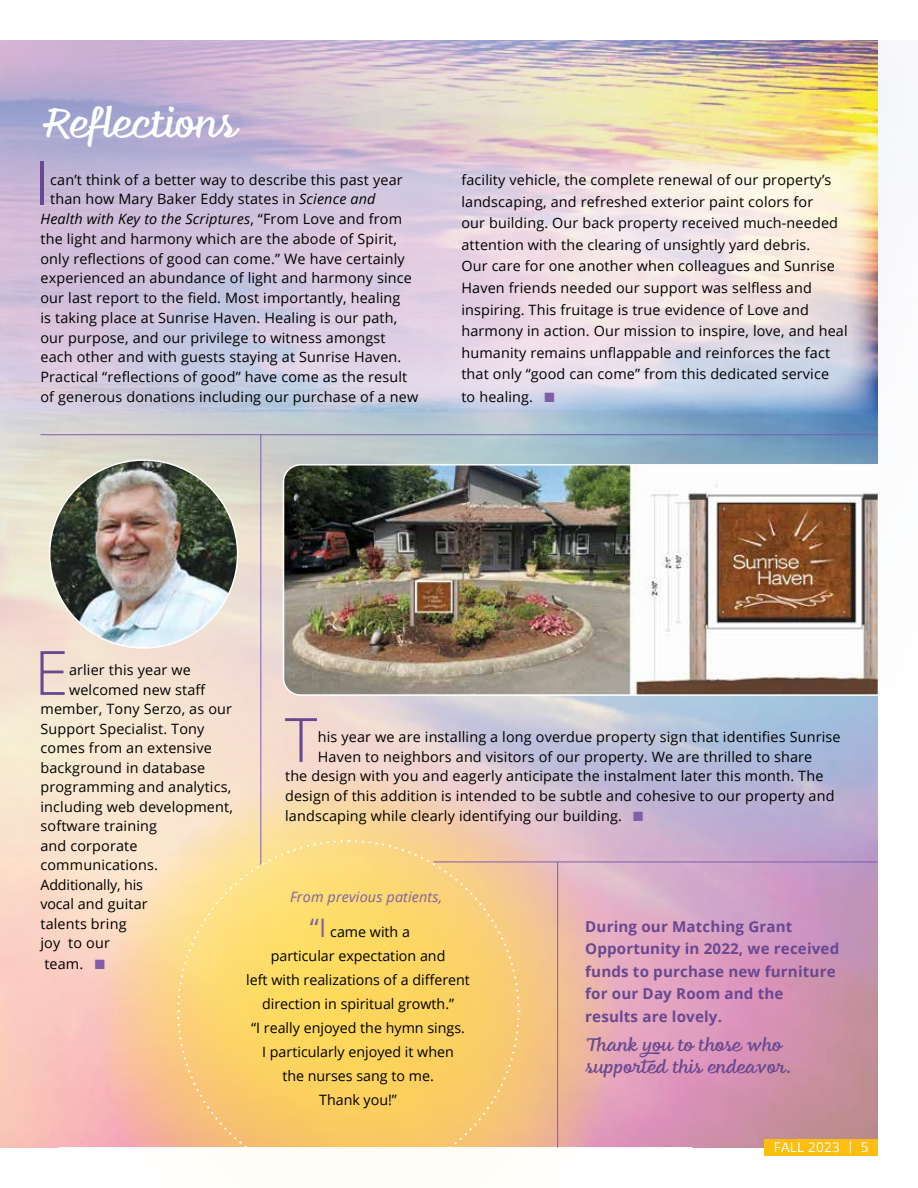
<style>
.page{position:relative;width:918px;height:1188px;background:#fff}
.page>*{position:absolute;margin:0;border:0;box-sizing:border-box;transform-origin:0 0}
.t1{font:300 61.2px "Open Sans";color:#684891}
.t2{font:40.5px "Feltro";color:#fff}
.t3{font:18px/22.5px "Feltro";letter-spacing:.01em;color:#684891}
.t4{font:700 15px/22.5px "Open Sans";letter-spacing:.01em;color:#684891}
.t5{font:14.25px/21.8px "Open Sans";letter-spacing:.01em;color:#000}
.t6{font:italic 14.25px "Open Sans";letter-spacing:.01em;color:#000}
.t7{font:italic 14.25px "Open Sans";letter-spacing:.01em;color:#805fa8}
.t8{font:14.25px "Open Sans";letter-spacing:-.01em;color:#000}
.t9{font:13.5px "Open Sans";letter-spacing:.02em;color:#fff}
.s1{font-style:italic}
.s2{font-style:normal}
.s3{color:#805fa8}
.s4{font-size:25.5px;color:#805fa8}
.s5{font-size:12px}
</style>
<div class="page">
<svg style="left:97px;top:771px;width:521px;height:377px;background:#f1c9b2"></svg>
<img style="left:0;top:40px;width:878px;height:580px">
<svg style="left:4px;top:153px;width:872px;height:262px;background:#dacfde"></svg>
<div style="left:764px;top:1139px;width:114px;height:17px;background:#febe10"></div>
<img style="left:282px;top:463px;width:596px;height:234px">
<hr style="left:40px;top:434px;width:838px;height:1px;background:#7d5dad">
<hr style="left:434px;top:862px;width:444px;height:1px;background:#7d5dad">
<hr style="left:260px;top:434px;width:1px;height:431px;background:#7d5dad">
<svg style="left:176px;top:839px;width:345px;height:309px;background:#fad371"></svg>
<hr style="left:557px;top:862px;width:1px;height:286px;background:#7d5dad">
<img style="left:50px;top:460px;width:188px;height:188px;border-radius:94px">
<h2 class="t2" style="left:41px;top:95px;width:194px">Reflections</h2>
<h1 class="t1" style="left:34px;top:140px;width:17px">I</h1>
<p class="t5" style="left:50px;top:168px;width:354px">can’t think of a better way to describe this past year</p>
<p class="t5" style="left:50px;top:188px;width:327px">than how Mary Baker Eddy states in <span class="s1">Science and</span></p>
<p class="t6" style="left:40px;top:209px;width:363px">Health with Key to the Scriptures<span class="s2">, “From Love and from</span></p>
<p class="t5" style="left:40px;top:227px;width:358px">the light and harmony which are the abode of Spirit,</p>
<p class="t5" style="left:40px;top:247px;width:366px">only reflections of good can come.” We have certainly</p>
<p class="t5" style="left:40px;top:267px;width:373px">experienced an abundance of light and harmony since</p>
<p class="t5" style="left:40px;top:287px;width:362px">our last report to the field. Most importantly, healing</p>
<p class="t5" style="left:40px;top:306px;width:358px">is taking place at Sunrise Haven. Healing is our path,</p>
<p class="t5" style="left:40px;top:326px;width:347px">our purpose, and our privilege to witness amongst</p>
<p class="t5" style="left:40px;top:346px;width:362px">each other and with guests staying at Sunrise Haven.</p>
<p class="t5" style="left:40px;top:366px;width:368px">Practical “reflections of good” have come as the result</p>
<p class="t5" style="left:40px;top:385px;width:379px">of generous donations including our purchase of a new</p>
<p class="t5" style="left:461px;top:168px;width:388px">facility vehicle, the complete renewal of our property’s landscaping, and refreshed exterior paint colors for<br>our building. Our back property received much-needed attention with the clearing of unsightly yard debris.<br>Our care for one another when colleagues and Sunrise Haven friends needed our support was selfless and inspiring. This fruitage is true evidence of Love and harmony in action. Our mission to inspire, love, and heal humanity remains unflappable and reinforces the fact that only “good can come” from this dedicated service<br>to healing. <span class="s3">■</span></p>
<h1 class="t1" style="left:34px;top:631px;width:36px">E</h1>
<p class="t5" style="left:69px;top:659px;width:123px">arlier this year we</p>
<p class="t5" style="left:69px;top:678px;width:138px">welcomed new staff</p>
<p class="t5" style="left:41px;top:698px;width:193px">member, Tony Serzo, as our</p>
<p class="t5" style="left:41px;top:717px;width:165px">Support Specialist. Tony</p>
<p class="t5" style="left:41px;top:737px;width:173px">comes from an extensive</p>
<p class="t5" style="left:41px;top:756px;width:166px">background in database</p>
<p class="t5" style="left:41px;top:776px;width:192px">programming and analytics,</p>
<p class="t5" style="left:41px;top:795px;width:194px">including web development,</p>
<p class="t5" style="left:41px;top:815px;width:118px">software training</p>
<p class="t5" style="left:40px;top:834px;width:99px">and corporate</p>
<p class="t5" style="left:40px;top:854px;width:119px">communications.</p>
<p class="t8" style="left:40px;top:875px;width:104px">Additionally, his</p>
<p class="t5" style="left:40px;top:893px;width:109px">vocal and guitar</p>
<p class="t5" style="left:40px;top:912px;width:88px">talents bring</p>
<p class="t5" style="left:40px;top:932px;width:71px">joy to our</p>
<p class="t5" style="left:44px;top:952px;width:62px">team. <span class="s3">■</span></p>
<h1 class="t1" style="left:285px;top:698px;width:34px">T</h1>
<p class="t5" style="left:318px;top:726px;width:524px">his year we are installing a long overdue property sign that identifies Sunrise</p>
<p class="t5" style="left:318px;top:746px;width:496px">Haven to neighbors and visitors of our property. We are thrilled to share</p>
<p class="t5" style="left:285px;top:765px;width:540px">the design with you and eagerly anticipate the instalment later this month. The</p>
<p class="t5" style="left:285px;top:784px;width:551px">design of this addition is intended to be subtle and cohesive to our property and</p>
<p class="t5" style="left:285px;top:805px;width:360px">landscaping while clearly identifying our building. <span class="s3">■</span></p>
<p class="t7" style="left:290px;top:888px;width:154px">From previous patients,</p>
<p class="t5" style="left:246px;top:920px;width:225px;line-height:24px;text-align:center"><span class="s4">“I</span> came with a<br>particular expectation and<br>left with realizations of a different direction in spiritual growth.”<br>“I really enjoyed the hymn sings.<br>I particularly enjoyed it when<br>the nurses sang to me.<br>Thank you!”</p>
<p class="t4" style="left:585px;top:915px;width:256px">During our Matching Grant<br>Opportunity in 2022, we received funds to purchase new furniture for our Day Room and the results are lovely.</p>
<p class="t3" style="left:585px;top:1034px;width:207px">Thank you to those who supported this endeavor.</p>
<p class="t9" style="left:774px;top:1138px;width:96px">FALL 2023 <span class="s5">|</span> 5</p>
</div>
